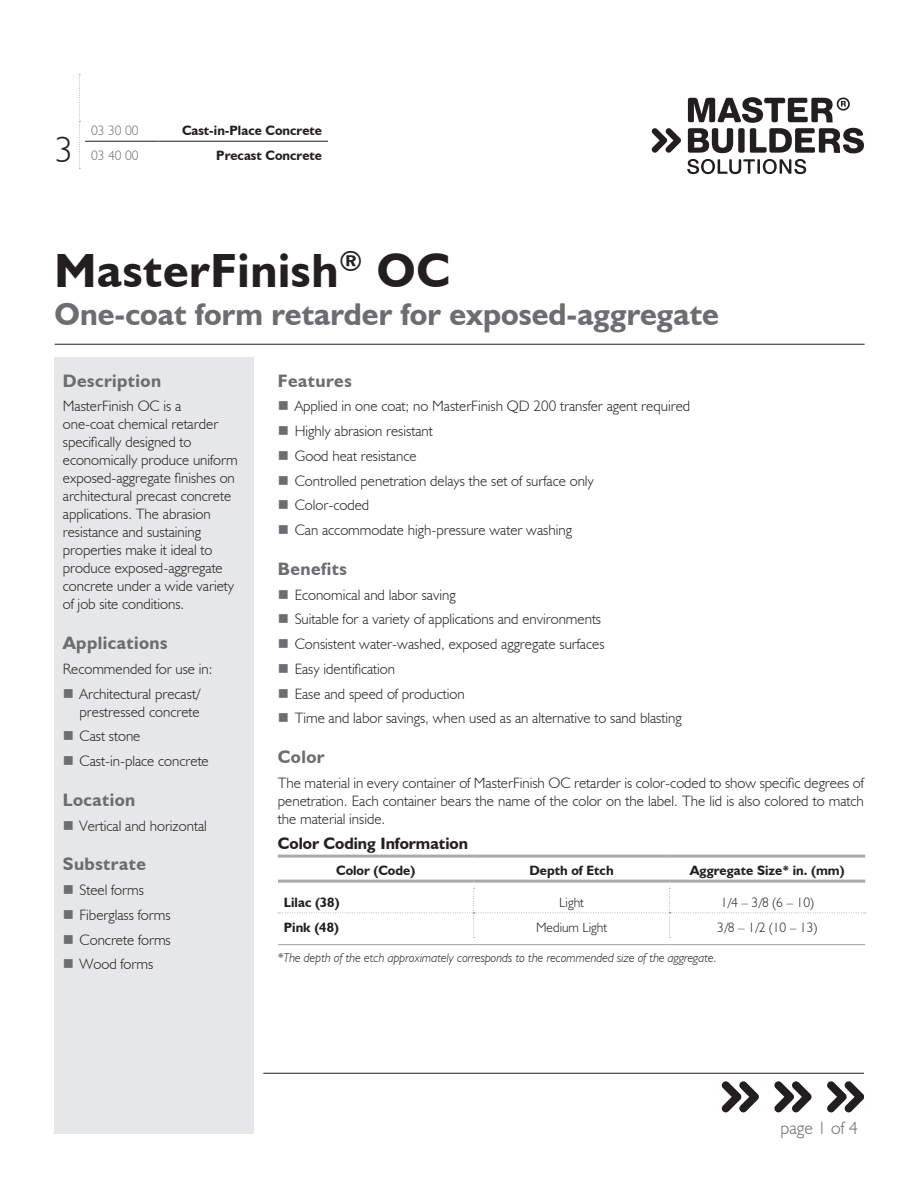
<style>
.page{position:relative;width:918px;height:1188px;background:#fff}
.page>*{position:absolute;margin:0;border:0;box-sizing:border-box;transform-origin:0 0}
.Product_Name{font:700 48px "Humanist 521 BT";letter-spacing:.015em;color:#231f20}
.Large_Numbers_-_Left{font:300 36px "Humanist 521 BT";color:#231f20}
.Gray_Descriptor_Subh{font:700 31.5px "Humanist 521 BT";color:#6c6d70}
.Section_Header{font:700 18px "Humanist 521 BT";letter-spacing:.025em;color:#6c6d70}
.t1{font:300 18px "Humanist 521 BT";color:#6c6d70}
.Table_Title{font:700 16.5px "Humanist 521 BT";color:#231f20}
.Pg__1_Left_Column_Bo{font:300 15px/18px "Humanist 521 BT";color:#231f20}
.Body{font:300 15px/18px "Humanist 521 BT";color:#231f20;text-align:justify}
.Bold_CENTERED{font:700 13.5px "Humanist 521 BT";color:#231f20}
.Regular_CENTERED{font:300 13.5px "Humanist 521 BT";color:#231f20}
.Bold_Description_-_R{font:700 13.5px "Humanist 521 BT";color:#231f20}
.Bold_LEFT_ALIGNED{font:700 13.5px "Humanist 521 BT";color:#231f20}
.Middle_Numbers_-_Gra{font:300 13.5px "Humanist 521 BT";color:#6c6d70}
.CHART_NOTE{font:italic 300 12.75px "Humanist 521 BT";color:#231f20}
</style>
<div class="page">
<hr style="left:263px;top:1073px;width:601px;height:1px;background:#231f20">
<svg style="left:687px;top:159px;width:119px;height:15px"></svg>
<svg style="left:652px;top:128px;width:29px;height:25px"></svg>
<svg style="left:688px;top:97px;width:176px;height:56px"></svg>
<hr style="left:55px;top:344px;width:810px;height:1px;background:#231f20">
<div style="left:54px;top:358px;width:200px;height:776px;background:#e6e7e9"></div>
<svg style="left:278px;top:888px;width:588px;height:50px"></svg>
<hr style="left:278px;top:944px;width:196px;height:1px;background:#a8a9ad">
<hr style="left:474px;top:944px;width:195px;height:1px;background:#a8a9ad">
<hr style="left:669px;top:944px;width:196px;height:1px;background:#a8a9ad">
<hr style="left:278px;top:880px;width:196px;height:3px;background:#a8a9ad">
<hr style="left:474px;top:880px;width:195px;height:3px;background:#a8a9ad">
<hr style="left:669px;top:880px;width:196px;height:3px;background:#a8a9ad">
<hr style="left:278px;top:855px;width:196px;height:3px;background:#a8a9ad">
<hr style="left:474px;top:855px;width:195px;height:3px;background:#a8a9ad">
<hr style="left:669px;top:855px;width:196px;height:3px;background:#a8a9ad">
<svg style="left:79px;top:74px;width:1px;height:95px"></svg>
<hr style="left:85px;top:141px;width:74px;height:1px;background:#231f20">
<hr style="left:159px;top:141px;width:169px;height:1px;background:#231f20">
<svg style="left:722px;top:1081px;width:37px;height:31px"></svg>
<svg style="left:774px;top:1081px;width:38px;height:31px"></svg>
<svg style="left:827px;top:1081px;width:37px;height:31px"></svg>
<p class="Large_Numbers_-_Left" style="left:55px;top:128px;width:20px">3</p>
<p class="Middle_Numbers_-_Gra" style="left:91px;top:122px;width:49px">03 30 00</p>
<p class="Bold_Description_-_R" style="left:182px;top:122px;width:142px">Cast-in-Place Concrete</p>
<p class="Middle_Numbers_-_Gra" style="left:91px;top:147px;width:49px">03 40 00</p>
<p class="Bold_Description_-_R" style="left:216px;top:147px;width:107px">Precast Concrete</p>
<p class="Product_Name" style="left:55px;top:241px;width:397px">MasterFinish<sup>®</sup> OC</p>
<p class="Gray_Descriptor_Subh" style="left:55px;top:294px;width:666px">One-coat form retarder for exposed-aggregate</p>
<p class="Section_Header" style="left:63px;top:369px;width:100px">Description</p>
<p class="Pg__1_Left_Column_Bo" style="left:63px;top:397px;width:176px">MasterFinish OC is a<br>one-coat chemical retarder specifically designed to economically produce uniform exposed-aggregate finishes on architectural precast concrete applications. The abrasion resistance and sustaining properties make it ideal to produce exposed-aggregate concrete under a wide variety of job site conditions.</p>
<p class="Section_Header" style="left:63px;top:632px;width:106px">Applications</p>
<p class="Body" style="left:63px;top:659px;width:151px">Recommended for use in:</p>
<p class="Pg__1_Left_Column_Bo" style="left:80px;top:684px;width:122px">Architectural precast/ prestressed concrete</p>
<p class="Pg__1_Left_Column_Bo" style="left:80px;top:727px;width:62px">Cast stone</p>
<p class="Pg__1_Left_Column_Bo" style="left:80px;top:752px;width:131px">Cast-in-place concrete</p>
<p class="Section_Header" style="left:63px;top:789px;width:74px">Location</p>
<p class="Pg__1_Left_Column_Bo" style="left:80px;top:816px;width:129px">Vertical and horizontal</p>
<p class="Section_Header" style="left:63px;top:853px;width:85px">Substrate</p>
<p class="Pg__1_Left_Column_Bo" style="left:80px;top:881px;width:66px">Steel forms</p>
<p class="Pg__1_Left_Column_Bo" style="left:80px;top:905px;width:93px">Fiberglass forms</p>
<p class="Pg__1_Left_Column_Bo" style="left:80px;top:930px;width:93px">Concrete forms</p>
<p class="Pg__1_Left_Column_Bo" style="left:80px;top:955px;width:75px">Wood forms</p>
<p class="Section_Header" style="left:278px;top:369px;width:75px">Features</p>
<p class="Pg__1_Left_Column_Bo" style="left:295px;top:397px;width:397px">Applied in one coat; no MasterFinish QD 200 transfer agent required</p>
<p class="Pg__1_Left_Column_Bo" style="left:295px;top:422px;width:140px">Highly abrasion resistant</p>
<p class="Pg__1_Left_Column_Bo" style="left:295px;top:446px;width:123px">Good heat resistance</p>
<p class="Pg__1_Left_Column_Bo" style="left:295px;top:471px;width:301px">Controlled penetration delays the set of surface only</p>
<p class="Pg__1_Left_Column_Bo" style="left:295px;top:496px;width:76px">Color-coded</p>
<p class="Pg__1_Left_Column_Bo" style="left:295px;top:521px;width:279px">Can accommodate high-pressure water washing</p>
<p class="Section_Header" style="left:278px;top:558px;width:70px">Benefits</p>
<p class="Pg__1_Left_Column_Bo" style="left:295px;top:585px;width:162px">Economical and labor saving</p>
<p class="Pg__1_Left_Column_Bo" style="left:295px;top:610px;width:308px">Suitable for a variety of applications and environments</p>
<p class="Pg__1_Left_Column_Bo" style="left:295px;top:635px;width:311px">Consistent water-washed, exposed aggregate surfaces</p>
<p class="Pg__1_Left_Column_Bo" style="left:295px;top:659px;width:102px">Easy identification</p>
<p class="Pg__1_Left_Column_Bo" style="left:295px;top:684px;width:171px">Ease and speed of production</p>
<p class="Pg__1_Left_Column_Bo" style="left:295px;top:709px;width:388px">Time and labor savings, when used as an alternative to sand blasting</p>
<p class="Section_Header" style="left:278px;top:746px;width:48px">Color</p>
<p class="Body" style="left:278px;top:773px;width:588px">The material in every container of MasterFinish OC retarder is color-coded to show specific degrees of penetration. Each container bears the name of the color on the label. The lid is also colored to match the material inside.</p>
<p class="Table_Title" style="left:278px;top:833px;width:192px">Color Coding Information</p>
<p class="Bold_CENTERED" style="left:336px;top:862px;width:81px">Color (Code)</p>
<p class="Bold_CENTERED" style="left:529px;top:862px;width:86px">Depth of Etch</p>
<p class="Bold_CENTERED" style="left:690px;top:862px;width:156px">Aggregate Size* in. (mm)</p>
<p class="Bold_LEFT_ALIGNED" style="left:284px;top:894px;width:57px">Lilac (38)</p>
<p class="Regular_CENTERED" style="left:559px;top:894px;width:26px">Light</p>
<p class="Regular_CENTERED" style="left:721px;top:894px;width:95px">1/4 – 3/8 (6 – 10)</p>
<p class="Bold_LEFT_ALIGNED" style="left:284px;top:919px;width:56px">Pink (48)</p>
<p class="Regular_CENTERED" style="left:536px;top:919px;width:73px">Medium Light</p>
<p class="Regular_CENTERED" style="left:717px;top:919px;width:102px">3/8 – 1/2 (10 – 13)</p>
<p class="CHART_NOTE" style="left:278px;top:950px;width:441px">*The depth of the etch approximately corresponds to the recommended size of the aggregate.</p>
<p class="t1" style="left:781px;top:1117px;width:79px">page 1 of 4</p>
</div>
